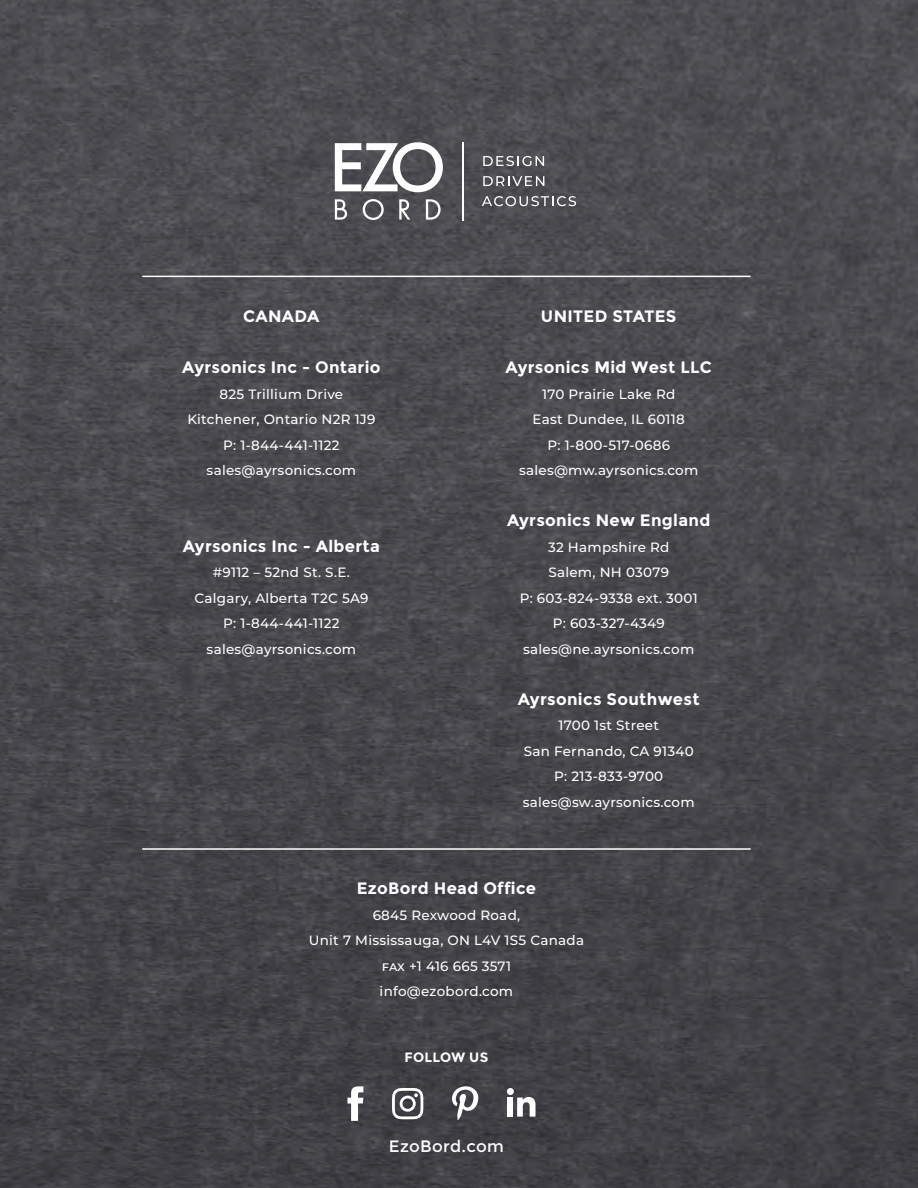
<style>
.page{position:relative;width:918px;height:1188px;background:#fff}
.page>*{position:absolute;margin:0;border:0;box-sizing:border-box;transform-origin:0 0}
.t1{font:700 16.5px "Montserrat";letter-spacing:.02em;color:#fff}
.t2{font:16.5px "Montserrat";letter-spacing:.02em;color:#fff}
.t3{font:500 13.5px/25.5px "Montserrat";letter-spacing:.02em;color:#fff;text-align:center}
.t4{font:700 13.5px "Montserrat";letter-spacing:.02em;color:#fff}
</style>
<div class="page">
<img style="left:0;top:0;width:918px;height:1188px">
<hr style="left:142px;top:276px;width:609px;height:1px;background:#fff">
<hr style="left:142px;top:848px;width:609px;height:2px;background:#fff">
<svg style="left:335px;top:142px;width:108px;height:50px"></svg>
<svg style="left:335px;top:199px;width:12px;height:21px"></svg>
<svg style="left:363px;top:199px;width:21px;height:21px"></svg>
<svg style="left:399px;top:199px;width:11px;height:21px"></svg>
<svg style="left:426px;top:199px;width:15px;height:21px"></svg>
<hr style="left:462px;top:142px;width:2px;height:78px;background:#fff">
<svg style="left:483px;top:156px;width:61px;height:10px"></svg>
<svg style="left:483px;top:176px;width:61px;height:10px"></svg>
<svg style="left:482px;top:196px;width:94px;height:10px"></svg>
<svg style="left:347px;top:1086px;width:16px;height:35px"></svg>
<svg style="left:392px;top:1088px;width:31px;height:31px"></svg>
<svg style="left:452px;top:1086px;width:26px;height:34px"></svg>
<div style="left:507px;top:1098px;width:6px;height:19px;background:#fff"></div>
<div style="left:507px;top:1088px;width:7px;height:7px;background:#fff;border-radius:50%"></div>
<svg style="left:517px;top:1097px;width:19px;height:20px"></svg>
<p class="t1" style="left:243px;top:306px;width:78px">CANADA</p>
<p class="t1" style="left:182px;top:357px;width:200px">Ayrsonics Inc - Ontario</p>
<p class="t3" style="left:187px;top:381px;width:190px">825 Trillium Drive<br>Kitchener, Ontario N2R 1J9<br>P: 1-844-441-1122 sales@ayrsonics.com</p>
<p class="t1" style="left:183px;top:536px;width:199px">Ayrsonics Inc - Alberta</p>
<p class="t3" style="left:194px;top:559px;width:175px">#9112 – 52nd St. S.E.<br>Calgary, Alberta T2C 5A9<br>P: 1-844-441-1122 sales@ayrsonics.com</p>
<p class="t1" style="left:541px;top:306px;width:137px">UNITED STATES</p>
<p class="t1" style="left:506px;top:357px;width:208px">Ayrsonics Mid West LLC</p>
<p class="t3" style="left:519px;top:381px;width:181px">170 Prairie Lake Rd<br>East Dundee, IL 60118<br>P: 1-800-517-0686 sales@mw.ayrsonics.com</p>
<p class="t1" style="left:507px;top:510px;width:205px">Ayrsonics New England</p>
<p class="t3" style="left:520px;top:534px;width:180px">32 Hampshire Rd<br>Salem, NH 03079<br>P: 603-824-9338 ext. 3001<br>P: 603-327-4349 sales@ne.ayrsonics.com</p>
<p class="t1" style="left:518px;top:689px;width:183px">Ayrsonics Southwest</p>
<p class="t3" style="left:523px;top:712px;width:173px">1700 1st Street<br>San Fernando, CA 91340<br>P: 213-833-9700 sales@sw.ayrsonics.com</p>
<p class="t1" style="left:357px;top:878px;width:181px">EzoBord Head Office</p>
<p class="t3" style="left:309px;top:901px;width:277px">6845 Rexwood Road,<br>Unit 7 Mississauga, ON L4V 1S5 Canada fax +1 416 665 3571<br>info@ezobord.com</p>
<p class="t4" style="left:405px;top:1049px;width:85px">FOLLOW US</p>
<p class="t2" style="left:389px;top:1137px;width:117px">EzoBord.com</p>
</div>
